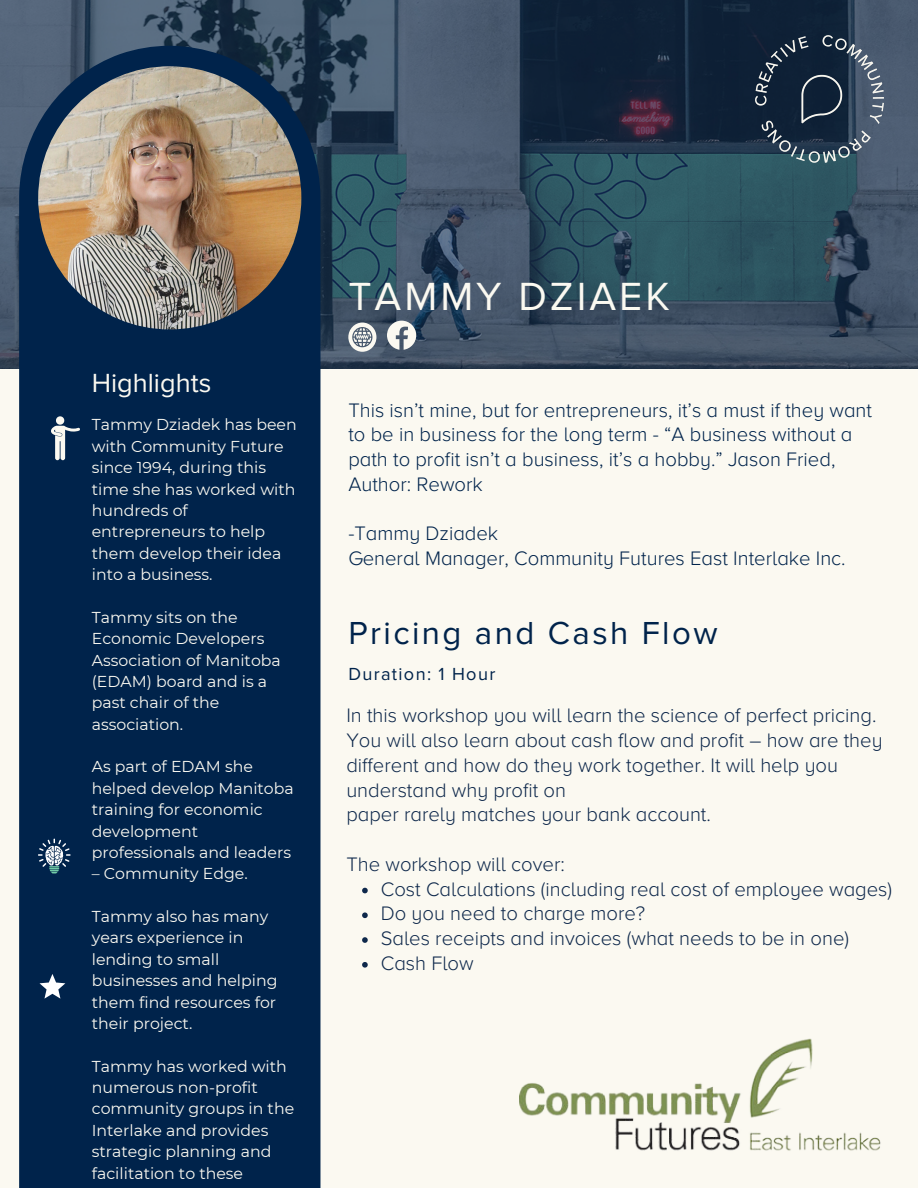
<style>
.page{position:relative;width:918px;height:1188px;background:#fbf9f1}
.page>*{position:absolute;margin:0;border:0;box-sizing:border-box;transform-origin:0 0}
.t1{font:40.8px "Proxima Nova";letter-spacing:.075em;color:#fbf9f1}
.t2{font:33px "Proxima Nova";letter-spacing:.075em;color:#00234b}
.t3{font:27.15px "Proxima Nova";color:#fbf9f1}
.t4{font:300 20.25px/24.8px "Proxima Nova A";color:#0e284b}
.t5{font:300 20.25px/24.8px "Proxima Nova A";color:#00234b}
.t6{font:18.15px "Proxima Nova";letter-spacing:.075em;color:#00234b}
.t7{font:15.75px/21.3px "Montserrat";color:#fbf9f1}
</style>
<div class="page">
<img style="left:0;top:0;width:918px;height:369px">
<div style="left:19px;top:46px;width:301px;height:1142px;background:#00234b"></div>
<img style="left:720px;top:0;width:198px;height:198px">
<svg style="left:51px;top:416px;width:29px;height:44px"></svg>
<svg style="left:38px;top:839px;width:33px;height:34px"></svg>
<svg style="left:40px;top:974px;width:25px;height:25px"></svg>
<svg style="left:362px;top:888px;width:6px;height:5px"></svg>
<svg style="left:362px;top:912px;width:6px;height:6px"></svg>
<svg style="left:362px;top:937px;width:6px;height:6px"></svg>
<svg style="left:362px;top:962px;width:6px;height:6px"></svg>
<img style="left:519px;top:1038px;width:362px;height:113px">
<img style="left:38px;top:66px;width:263px;height:263px;border-radius:50%">
<svg style="left:348px;top:323px;width:28px;height:29px"></svg>
<svg style="left:387px;top:321px;width:29px;height:29px"></svg>
<h3 class="t3" style="left:92px;top:367px;width:121px">Highlights</h3>
<p class="t7" style="left:92px;top:414px;width:206px">Tammy Dziadek has been with Community Future since 1994, during this time she has worked with hundreds of entrepreneurs to help them develop their idea into a business.</p>
<p class="t7" style="left:92px;top:606px;width:191px">Tammy sits on the<br>Economic Developers<br>Association of Manitoba (EDAM) board and is a past chair of the association.</p>
<p class="t7" style="left:92px;top:756px;width:204px">As part of EDAM she helped develop Manitoba training for economic development professionals and leaders</p>
<p class="t7" style="left:92px;top:863px;width:158px">– Community Edge.</p>
<p class="t7" style="left:92px;top:906px;width:187px">Tammy also has many years experience in lending to small businesses and helping them find resources for their project.</p>
<p class="t7" style="left:92px;top:1055px;width:204px">Tammy has worked with numerous non-profit community groups in the<br>Interlake and provides strategic planning and facilitation to these</p>
<h1 class="t1" style="left:348px;top:273px;width:323px">TAMMY DZIAEK</h1>
<p class="t5" style="left:348px;top:398px;width:525px">This isn’t mine, but for entrepreneurs, it’s a must if they want to be in business for the long term - “A business without a path to profit isn’t a business, it’s a hobby.” Jason Fried, Author: Rework</p>
<p class="t5" style="left:348px;top:522px;width:499px">-Tammy Dziadek<br>General Manager, Community Futures East Interlake Inc.</p>
<h2 class="t2" style="left:348px;top:613px;width:371px">Pricing and Cash Flow</h2>
<p class="t6" style="left:348px;top:663px;width:148px">Duration: 1 Hour</p>
<p class="t4" style="left:346px;top:704px;width:538px">In this workshop you will learn the science of perfect pricing.<br>You will also learn about cash flow and profit – how are they different and how do they work together. It will help you understand why profit on<br>paper rarely matches your bank account.</p>
<p class="t4" style="left:346px;top:852px;width:220px">The workshop will cover:</p>
<p class="t4" style="left:381px;top:877px;width:513px">Cost Calculations (including real cost of employee wages)<br>Do you need to charge more?<br>Sales receipts and invoices (what needs to be in one)<br>Cash Flow</p>
</div>
